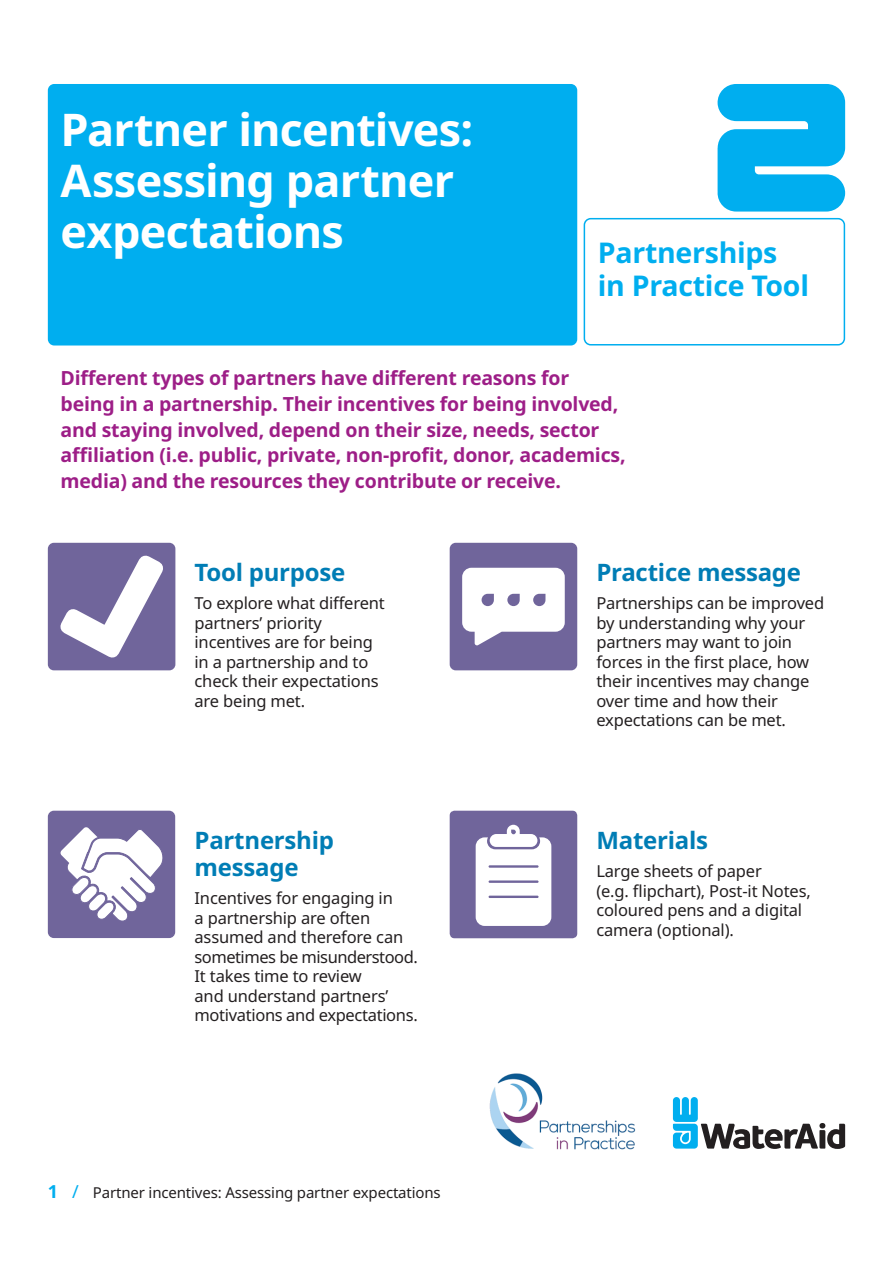
<style>
.page{position:relative;width:893px;height:1263px;background:#fff}
.page>*{position:absolute;margin:0;border:0;box-sizing:border-box;transform-origin:0 0}
.t1{font:700 45px/51px "Noto Sans";letter-spacing:-.015em;color:#fff}
.t2{font:700 28.5px/33px "Noto Sans";letter-spacing:-.01em;color:#00aeef}
.t3{font:700 24px/27px "Noto Sans";letter-spacing:-.01em;color:#007db5}
.t4{font:700 19.5px/25.5px "Noto Sans";letter-spacing:-.01em;color:#9d1e87}
.t5{font:16.5px/19.5px "Noto Sans";letter-spacing:-.01em;color:#231f20}
.t6{font:15px "Noto Sans";letter-spacing:-.01em;color:#231f20}
.s1{font-weight:700;font-size:18px;color:#00aeef}
.s2{font-size:18px;color:#00aeef}
</style>
<div class="page">
<div style="left:48px;top:84px;width:529px;height:261px;background:#00aeef;border-radius:6px"></div>
<div style="left:584px;top:218px;width:261px;height:127px;border:2px solid #00aeef;border-radius:6px"></div>
<div style="left:450px;top:811px;width:127px;height:127px;background:#70659b;border-radius:5px"></div>
<svg style="left:476px;top:825px;width:75px;height:101px;background:#e6e4ed"></svg>
<div style="left:450px;top:543px;width:127px;height:127px;background:#70659b;border-radius:6px"></div>
<svg style="left:462px;top:568px;width:103px;height:78px"></svg>
<div style="left:48px;top:811px;width:127px;height:127px;background:#70659b;border-radius:6px"></div>
<svg style="left:60px;top:827px;width:103px;height:94px"></svg>
<svg style="left:48px;top:543px;width:127px;height:127px"></svg>
<svg style="left:673px;top:1097px;width:172px;height:52px"></svg>
<img style="left:489px;top:1073px;width:147px;height:77px">
<svg style="left:717px;top:84px;width:128px;height:128px;background:#23b9f1"></svg>
<h1 class="t1" style="left:61px;top:106px;width:414px">Partner incentives:<br>Assessing partner expectations</h1>
<h2 class="t2" style="left:598px;top:236px;width:213px">Partnerships in Practice Tool</h2>
<p class="t4" style="left:61px;top:366px;width:566px">Different types of partners have different reasons for being in a partnership. Their incentives for being involved, and staying involved, depend on their size, needs, sector affiliation (i.e. public, private, non-profit, donor, academics, media) and the resources they contribute or receive.</p>
<h3 class="t3" style="left:195px;top:559px;width:152px">Tool purpose</h3>
<p class="t5" style="left:195px;top:594px;width:192px">To explore what different partners’ priority incentives are for being in a partnership and to check their expectations are being met.</p>
<h3 class="t3" style="left:195px;top:827px;width:141px">Partnership message</h3>
<p class="t5" style="left:195px;top:889px;width:225px">Incentives for engaging in<br>a partnership are often assumed and therefore can sometimes be misunderstood.<br>It takes time to review<br>and understand partners’ motivations and expectations.</p>
<p class="t6" style="left:48px;top:1182px;width:394px"><span class="s1">1</span> <span class="s2">/</span> Partner incentives: Assessing partner expectations</p>
<h3 class="t3" style="left:596px;top:559px;width:206px">Practice message</h3>
<p class="t5" style="left:596px;top:594px;width:229px">Partnerships can be improved by understanding why your partners may want to join forces in the first place, how their incentives may change over time and how their expectations can be met.</p>
<h3 class="t3" style="left:596px;top:827px;width:113px">Materials</h3>
<p class="t5" style="left:596px;top:862px;width:216px">Large sheets of paper<br>(e.g. flipchart), Post-it Notes, coloured pens and a digital camera (optional).</p>
</div>
